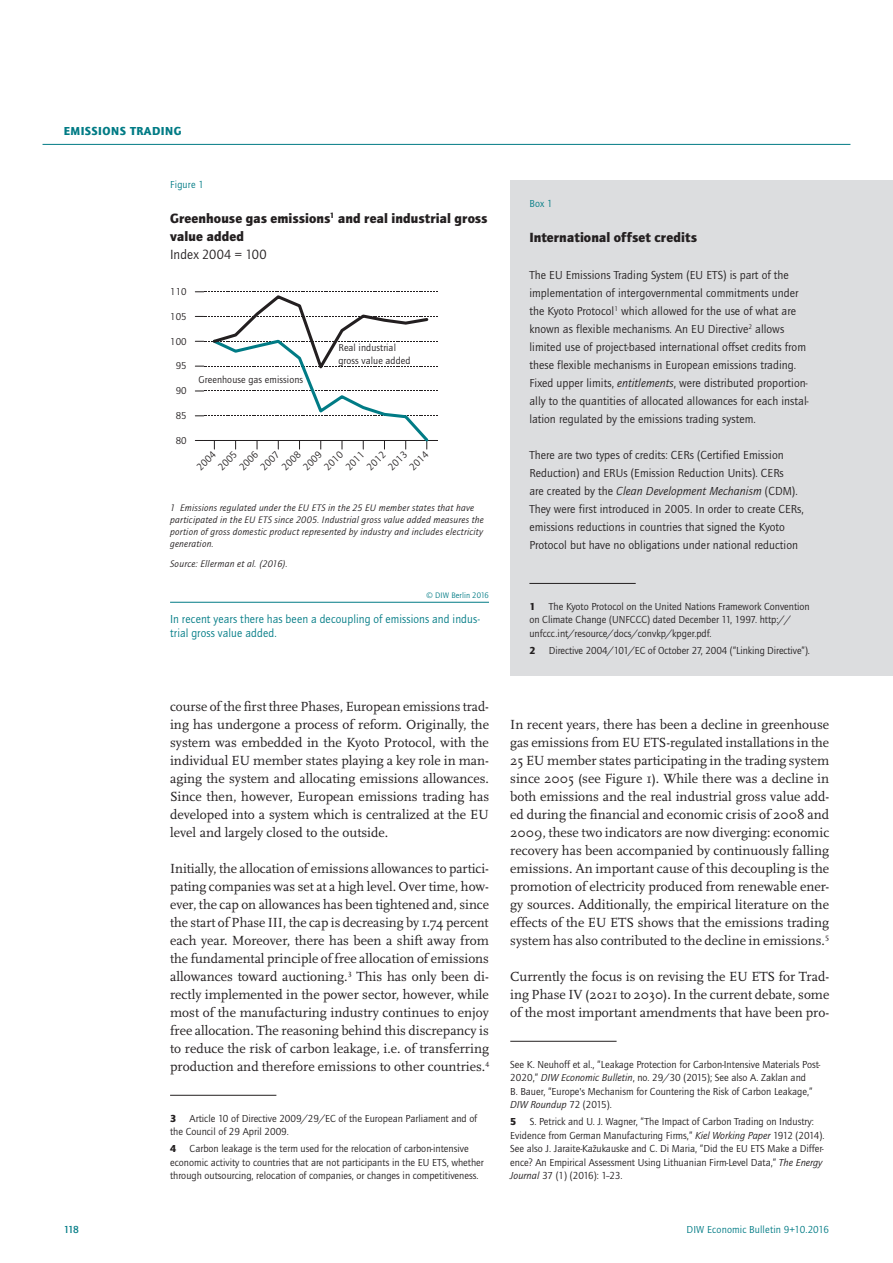
<style>
.page{position:relative;width:893px;height:1263px;background:#fff}
.page>*{position:absolute;margin:0;border:0;box-sizing:border-box;transform-origin:0 0}
.DIW-Fliesstext{font:13.8px/18px "Scala Pro";color:#231f20;text-align:justify}
.DIW-Infografik-H1{font:900 13.8px/18px "Quay Sans ITC Std";letter-spacing:.005em;color:#231f20}
.DIW-Infokasten-H1{font:900 13.8px "Quay Sans ITC Std";letter-spacing:.005em;color:#231f20}
.DIW-Infografik-H2{font:13.8px "Quay Sans ITC Std";letter-spacing:.005em;color:#231f20}
.DIW-Infokasten-Flies{font:12px/18px "Quay Sans ITC Std";letter-spacing:.005em;color:#231f20}
.DIW-Bildunterschrift{font:12px/13.5px "Quay Sans ITC Std";letter-spacing:.01em;color:#007b85}
.DIW-Kolumne{font:900 12px "Quay Sans ITC Std";color:#007b85}
.DIW-Fussnotentext{font:10.5px/13.5px "Quay Sans ITC Std";color:#231f20}
.DIW-Ordnungs-H{font:10.5px "Quay Sans ITC Std";letter-spacing:.015em;color:#007b85}
.DIW-Fussnotentext-2{font:900 10.5px "Quay Sans ITC Std";color:#231f20}
.DIW-Ordnungs-H-oben{font:10.5px "Quay Sans ITC Std";color:#007b85}
.t1{font:500 10.5px "Quay Sans ITC Std";color:#007b85}
.t2{font:10.2px/12.3px "Quay Sans ITC Std";letter-spacing:.015em;color:#231f20}
.DIW-Quelle{font:italic 9.75px/12px "Quay Sans ITC Std";letter-spacing:.025em;color:#231f20}
.DIW-Zusatz-Quelle-zw{font:italic 9.75px "Quay Sans ITC Std";letter-spacing:.025em;color:#231f20}
.DIW-Berlin{font:8.25px "Quay Sans ITC Std";letter-spacing:.01em;color:#007b85}
.s1{font-style:italic}
</style>
<div class="page">
<hr style="left:43px;top:144px;width:807px;height:1px;background:#007b85">
<hr style="left:510px;top:1041px;width:107px;height:1px;background:#231f20">
<hr style="left:170px;top:1095px;width:106px;height:1px;background:#231f20">
<div style="left:510px;top:180px;width:319px;height:495px;background:#dcdddf"></div>
<hr style="left:529px;top:583px;width:107px;height:1px;background:#231f20">
<hr style="left:170px;top:602px;width:319px;height:1px;background:#007b85">
<svg style="left:195px;top:291px;width:243px;height:158px"></svg>
<div style="left:824px;top:180px;width:69px;height:495px;background:#dcdddf"></div>
<p class="DIW-Kolumne" style="left:64px;top:123px;width:15px">Emissions</p>
<p class="DIW-Kolumne" style="left:130px;top:123px;width:15px">Trading</p>
<p class="DIW-Ordnungs-H" style="left:170px;top:178px;width:35px">Figure 1</p>
<p class="DIW-Infografik-H1" style="left:170px;top:209px;width:319px">Greenhouse gas emissions<sup>1</sup> and real industrial gross value added</p>
<p class="DIW-Infografik-H2" style="left:170px;top:246px;width:98px">Index 2004 = 100</p>
<p class="t2" style="left:170px;top:285px;width:18px">110</p>
<p class="t2" style="left:170px;top:310px;width:18px">105</p>
<p class="t2" style="left:170px;top:335px;width:18px">100</p>
<p class="t2" style="left:176px;top:360px;width:13px">95</p>
<p class="t2" style="left:176px;top:385px;width:13px">90</p>
<p class="t2" style="left:176px;top:409px;width:13px">85</p>
<p class="t2" style="left:176px;top:434px;width:13px">80</p>
<p class="t2" style="left:199px;top:374px;width:106px">Greenhouse gas emissions</p>
<p class="t2" style="left:338px;top:342px;width:74px">Real industrial gross value added</p>
<p class="t2" style="left:194px;top:464px;width:24px;rotate:-45deg">2004</p>
<p class="t2" style="left:215px;top:464px;width:24px;rotate:-45deg">2005</p>
<p class="t2" style="left:237px;top:464px;width:24px;rotate:-45deg">2006</p>
<p class="t2" style="left:258px;top:464px;width:24px;rotate:-45deg">2007</p>
<p class="t2" style="left:279px;top:464px;width:24px;rotate:-45deg">2008</p>
<p class="t2" style="left:300px;top:464px;width:24px;rotate:-45deg">2009</p>
<p class="t2" style="left:322px;top:464px;width:24px;rotate:-45deg">2010</p>
<p class="t2" style="left:343px;top:464px;width:24px;rotate:-45deg">2011</p>
<p class="t2" style="left:364px;top:464px;width:24px;rotate:-45deg">2012</p>
<p class="t2" style="left:385px;top:464px;width:24px;rotate:-45deg">2013</p>
<p class="t2" style="left:407px;top:464px;width:24px;rotate:-45deg">2014</p>
<p class="DIW-Quelle" style="left:170px;top:501px;width:315px">1 Emissions regulated under the EU ETS in the 25 EU member states that have participated in the EU ETS since 2005. Industrial gross value added measures the portion of gross domestic product represented by industry and includes electricity generation.</p>
<p class="DIW-Zusatz-Quelle-zw" style="left:170px;top:558px;width:119px">Source: Ellerman et al. (2016).</p>
<p class="DIW-Berlin" style="left:427px;top:590px;width:64px">© DIW Berlin 2016</p>
<p class="DIW-Bildunterschrift" style="left:170px;top:613px;width:311px">In recent years there has been a decoupling of emissions and indus&shy;trial gross value added.</p>
<p class="DIW-Fliesstext" style="left:170px;top:697px;width:321px">course of the first three Phases, European emissions trad&shy;ing has undergone a process of reform. Originally, the system was embedded in the Kyoto Protocol, with the individual EU member states playing a key role in man&shy;aging the system and allocating emissions allowances.<br>Since then, however, European emissions trading has developed into a system which is centralized at the EU level and largely closed to the outside.</p>
<p class="DIW-Fliesstext" style="left:170px;top:859px;width:320px">Initially, the allocation of emissions allowances to partici&shy;pating companies was set at a high level. Over time, how&shy;ever, the cap on allowances has been tightened and, since the start of Phase III, the cap is decreasing by 1.74 percent each year. Moreover, there has been a shift away from the fundamental principle of free allocation of emissions allowances toward auctioning.<sup>3</sup> This has only been di&shy;rectly implemented in the power sector, however, while most of the manufacturing industry continues to enjoy free allocation. The reasoning behind this discrepancy is to reduce the risk of carbon leakage, i.e. of transferring production and therefore emissions to other countries.<sup>4</sup></p>
<p class="DIW-Fussnotentext-2" style="left:170px;top:1112px;width:8px">3</p>
<p class="DIW-Fussnotentext" style="left:170px;top:1111px;width:309px;text-indent:19px">Article 10 of Directive 2009/29/EC of the European Parliament and of the Council of 29 April 2009.</p>
<p class="DIW-Fussnotentext-2" style="left:170px;top:1142px;width:8px">4</p>
<p class="DIW-Fussnotentext" style="left:170px;top:1142px;width:315px;text-align:center">Carbon leakage is the term used for the relocation of carbon-intensive economic activity to countries that are not participants in the EU ETS, whether through outsourcing, relocation of companies, or changes in competitiveness.</p>
<p class="DIW-Ordnungs-H-oben" style="left:529px;top:197px;width:25px">Box 1</p>
<p class="DIW-Infokasten-H1" style="left:529px;top:229px;width:169px">International offset credits</p>
<p class="DIW-Infokasten-Flies" style="left:529px;top:266px;width:281px">The EU Emissions Trading System (EU ETS) is part of the implementation of intergovernmental commitments under the Kyoto Protocol<sup>1</sup> which allowed for the use of what are known as flexible mechanisms. An EU Directive<sup>2</sup> allows limited use of project-based international offset credits from these flexible mechanisms in European emissions trading.<br>Fixed upper limits, <span class="s1">entitlements</span>, were distributed proportion&shy;ally to the quantities of allocated allowances for each instal&shy;lation regulated by the emissions trading system.</p>
<p class="DIW-Infokasten-Flies" style="left:529px;top:446px;width:276px">There are two types of credits: CERs (Certified Emission Reduction) and ERUs (Emission Reduction Units). CERs<br>are created by the <span class="s1">Clean Development Mechanism</span> (CDM).<br>They were first introduced in 2005. In order to create CERs, emissions reductions in countries that signed the Kyoto Protocol but have no obligations under national reduction</p>
<p class="DIW-Fussnotentext" style="left:529px;top:599px;width:282px;text-indent:19px">The Kyoto Protocol on the United Nations Framework Convention on Climate Change (UNFCCC) dated December 11, 1997. http:// unfccc.int/resource/docs/convkp/kpger.pdf.</p>
<p class="DIW-Fussnotentext-2" style="left:529px;top:644px;width:8px">2</p>
<p class="DIW-Fussnotentext" style="left:549px;top:644px;width:263px">Directive 2004/101/EC of October 27, 2004 (“Linking Directive”).</p>
<p class="DIW-Fussnotentext-2" style="left:529px;top:600px;width:8px">1</p>
<p class="DIW-Fliesstext" style="left:510px;top:715px;width:320px">In recent years, there has been a decline in greenhouse gas emissions from EU ETS-regulated installations in the 25 EU member states participating in the trading system since 2005 (see Figure 1). While there was a decline in both emissions and the real industrial gross value add&shy;ed during the financial and economic crisis of 2008 and 2009, these two indicators are now diverging: economic recovery has been accompanied by continuously falling emissions. An important cause of this decoupling is the promotion of electricity produced from renewable ener&shy;gy sources. Additionally, the empirical literature on the effects of the EU ETS shows that the emissions trading system has also contributed to the decline in emissions.<sup>5</sup></p>
<p class="DIW-Fliesstext" style="left:510px;top:967px;width:321px">Currently the focus is on revising the EU ETS for Trad&shy;ing Phase IV (2021 to 2030). In the current debate, some of the most important amendments that have been pro-</p>
<p class="DIW-Fussnotentext" style="left:510px;top:1057px;width:312px">See K. Neuhoff et al., “Leakage Protection for Carbon-Intensive Materials Post-2020,” <span class="s1">DIW Economic Bulletin</span>, no. 29/30 (2015); See also A. Zaklan and<br>B. Bauer, “Europe's Mechanism for Countering the Risk of Carbon Leakage,” <span class="s1">DIW Roundup</span> 72 (2015).</p>
<p class="DIW-Fussnotentext-2" style="left:510px;top:1115px;width:8px">5</p>
<p class="DIW-Fussnotentext" style="left:510px;top:1115px;width:316px;text-indent:19px">S. Petrick and U. J. Wagner, “The Impact of Carbon Trading on Industry:<br>Evidence from German Manufacturing Firms,” <span class="s1">Kiel Working Paper</span> 1912 (2014).<br>See also J. Jaraite-Kažukauske and C. Di Maria, “Did the EU ETS Make a Differ&shy;ence? An Empirical Assessment Using Lithuanian Firm-Level Data,” <span class="s1">The Energy Journal</span> 37 (1) (2016): 1–23.</p>
<p class="t1" style="left:64px;top:1223px;width:17px">118</p>
<p class="DIW-Ordnungs-H" style="left:687px;top:1223px;width:144px">DIW Economic Bulletin 9+10.2016</p>
</div>
